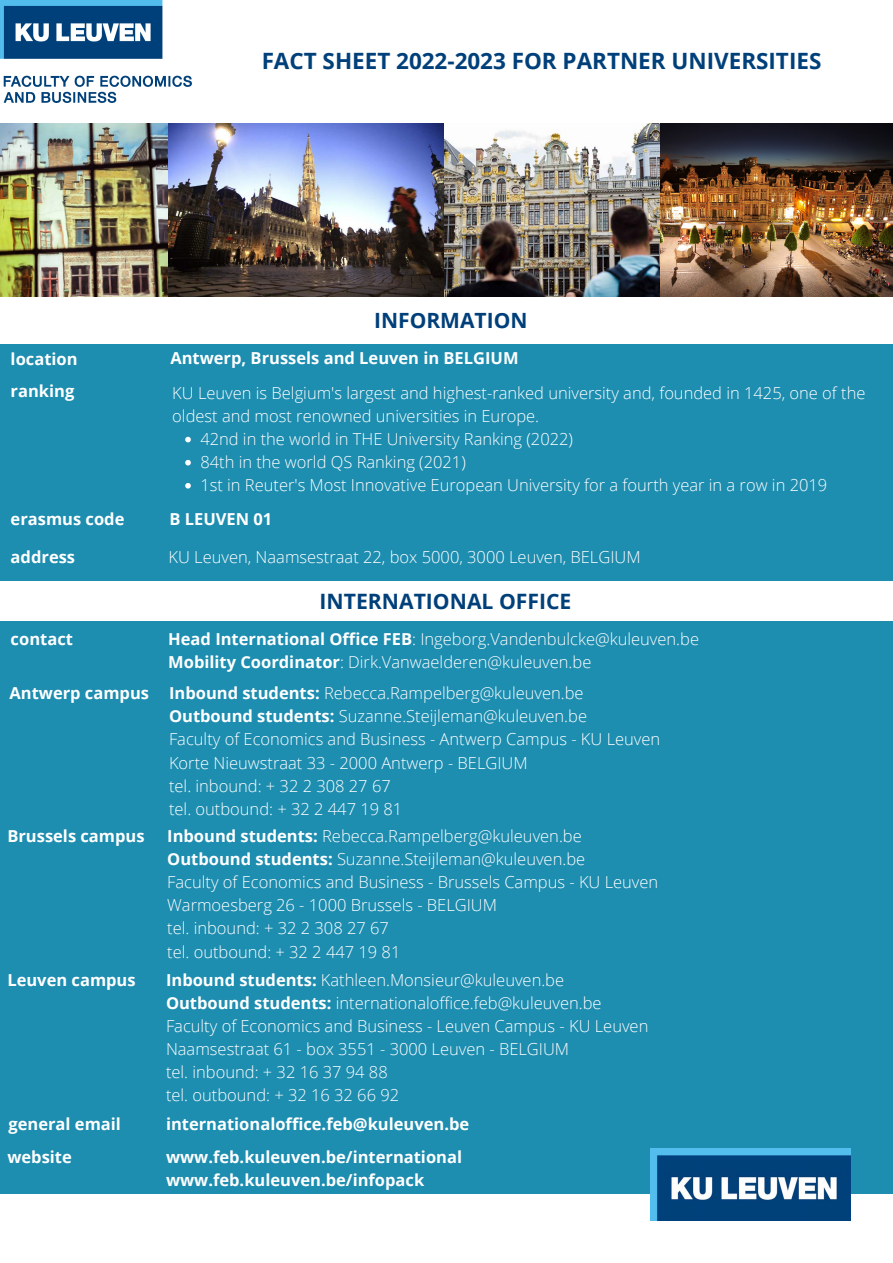
<style>
.page{position:relative;width:893px;height:1263px;background:#1d8db0}
.page>*{position:absolute;margin:0;border:0;box-sizing:border-box;transform-origin:0 0}
.t1{font:700 22.5px "Open Sans";color:#00407a}
.t2{font:700 21.15px "Open Sans";color:#00407a}
.t3{font:700 21px "Open Sans";color:#00407a}
.t4{font:300 16.5px/23.1px "Open Sans";color:#fff}
.t5{font:700 16.5px "Open Sans";color:#fff}
.s1{font-weight:700}
</style>
<div class="page">
<div style="left:0;top:1194px;width:893px;height:69px;background:#fff"></div>
<img style="left:651px;top:1149px;width:199px;height:71px">
<img style="left:611px;top:123px;width:282px;height:174px">
<img style="left:443px;top:123px;width:216px;height:173px">
<img style="left:0;top:123px;width:168px;height:174px">
<img style="left:168px;top:123px;width:275px;height:174px">
<div style="left:0;top:582px;width:893px;height:39px;background:#fff"></div>
<div style="left:0;top:297px;width:893px;height:46px;background:#fff"></div>
<svg style="left:185px;top:437px;width:6px;height:5px"></svg>
<svg style="left:185px;top:460px;width:6px;height:5px"></svg>
<svg style="left:185px;top:483px;width:6px;height:5px"></svg>
<div style="left:0;top:0;width:893px;height:123px;background:#fff"></div>
<img style="left:0;top:0;width:192px;height:102px">
<p class="t1" style="left:262px;top:45px;width:561px">FACT SHEET 2022-2023 FOR PARTNER UNIVERSITIES</p>
<p class="t3" style="left:374px;top:306px;width:155px">INFORMATION</p>
<p class="t5" style="left:11px;top:348px;width:68px">location</p>
<p class="t5" style="left:170px;top:346px;width:350px">Antwerp, Brussels and Leuven in BELGIUM</p>
<p class="t5" style="left:11px;top:379px;width:65px">ranking</p>
<p class="t5" style="left:11px;top:507px;width:115px">erasmus code</p>
<p class="t5" style="left:11px;top:545px;width:66px">address</p>
<p class="t5" style="left:11px;top:628px;width:64px">contact</p>
<p class="t5" style="left:10px;top:681px;width:141px">Antwerp campus</p>
<p class="t5" style="left:7px;top:824px;width:139px">Brussels campus</p>
<p class="t5" style="left:7px;top:968px;width:130px">Leuven campus</p>
<p class="t4" style="left:172px;top:381px;width:694px">KU Leuven is Belgium's largest and highest-ranked university and, founded in 1425, one of the oldest and most renowned universities in Europe.</p>
<p class="t4" style="left:200px;top:427px;width:374px">42nd in the world in THE University Ranking (2022)</p>
<p class="t4" style="left:200px;top:450px;width:267px">84th in the world QS Ranking (2021)</p>
<p class="t4" style="left:200px;top:473px;width:628px">1st in Reuter's Most Innovative European University for a fourth year in a row in 2019</p>
<p class="t5" style="left:169px;top:507px;width:104px">B LEUVEN 01</p>
<p class="t4" style="left:168px;top:545px;width:473px">KU Leuven, Naamsestraat 22, box 5000, 3000 Leuven, BELGIUM</p>
<p class="t2" style="left:320px;top:587px;width:253px">INTERNATIONAL OFFICE</p>
<p class="t4" style="left:168px;top:627px;width:532px"><span class="s1">Head International Office FEB</span>: Ingeborg.Vandenbulcke@kuleuven.be</p>
<p class="t4" style="left:168px;top:650px;width:424px"><span class="s1">Mobility Coordinator</span>: Dirk.Vanwaelderen@kuleuven.be</p>
<p class="t4" style="left:169px;top:681px;width:416px"><span class="s1">Inbound students:</span> Rebecca.Rampelberg@kuleuven.be</p>
<p class="t4" style="left:169px;top:704px;width:419px"><span class="s1">Outbound students:</span> Suzanne.Steijleman@kuleuven.be</p>
<p class="t4" style="left:169px;top:727px;width:493px">Faculty of Economics and Business - Antwerp Campus - KU Leuven</p>
<p class="t4" style="left:169px;top:750px;width:360px">Korte Nieuwstraat 33 - 2000 Antwerp - BELGIUM</p>
<p class="t4" style="left:169px;top:774px;width:223px">tel. inbound: + 32 2 308 27 67</p>
<p class="t4" style="left:169px;top:797px;width:235px">tel. outbound: + 32 2 447 19 81</p>
<p class="t4" style="left:167px;top:824px;width:416px"><span class="s1">Inbound students:</span> Rebecca.Rampelberg@kuleuven.be</p>
<p class="t4" style="left:167px;top:847px;width:419px"><span class="s1">Outbound students:</span> Suzanne.Steijleman@kuleuven.be</p>
<p class="t4" style="left:167px;top:870px;width:492px">Faculty of Economics and Business - Brussels Campus - KU Leuven</p>
<p class="t4" style="left:167px;top:893px;width:331px">Warmoesberg 26 - 1000 Brussels - BELGIUM</p>
<p class="t4" style="left:167px;top:916px;width:223px">tel. inbound: + 32 2 308 27 67</p>
<p class="t4" style="left:167px;top:939px;width:235px">tel. outbound: + 32 2 447 19 81</p>
<p class="t4" style="left:166px;top:968px;width:400px"><span class="s1">Inbound students:</span> Kathleen.Monsieur@kuleuven.be</p>
<p class="t4" style="left:166px;top:991px;width:437px"><span class="s1">Outbound students:</span> internationaloffice.feb@kuleuven.be</p>
<p class="t4" style="left:166px;top:1014px;width:484px">Faculty of Economics and Business - Leuven Campus - KU Leuven</p>
<p class="t4" style="left:166px;top:1037px;width:404px">Naamsestraat 61 - box 3551 - 3000 Leuven - BELGIUM</p>
<p class="t4" style="left:166px;top:1060px;width:223px">tel. inbound: + 32 16 37 94 88</p>
<p class="t4" style="left:166px;top:1083px;width:235px">tel. outbound: + 32 16 32 66 92</p>
<p class="t5" style="left:9px;top:1112px;width:114px">general email</p>
<p class="t5" style="left:166px;top:1112px;width:305px">internationaloffice.feb@kuleuven.be</p>
<p class="t5" style="left:7px;top:1145px;width:66px">website</p>
<p class="t5" style="left:166px;top:1145px;width:297px">www.feb.kuleuven.be/international</p>
<p class="t5" style="left:166px;top:1168px;width:260px">www.feb.kuleuven.be/infopack</p>
</div>
